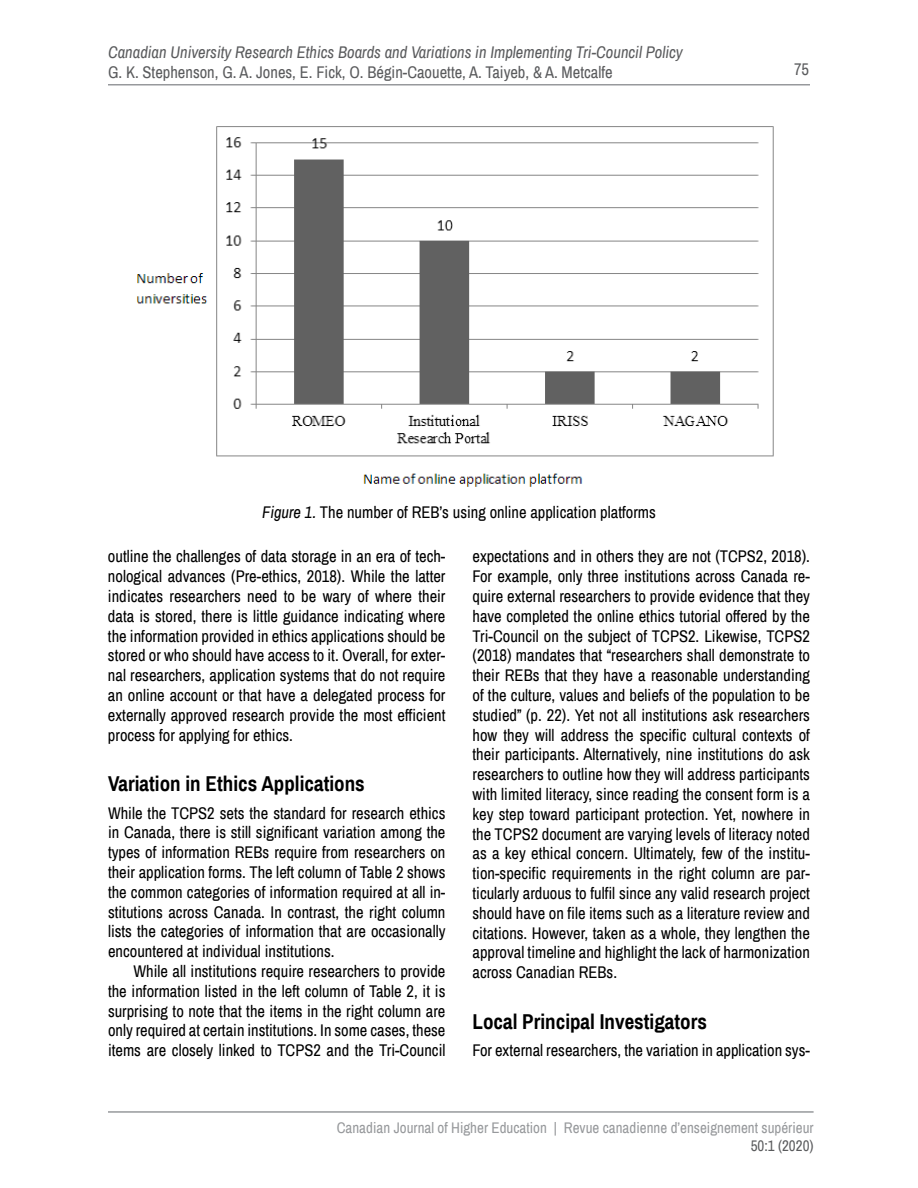
<style>
.page{position:relative;width:918px;height:1188px;background:#fff}
.page>*{position:absolute;margin:0;border:0;box-sizing:border-box;transform-origin:0 0}
.t1{font:700 21px "Archivo Narrow";color:#000}
.t2{font:16.5px/19.8px "Archivo Narrow";color:#000;text-align:justify}
.t3{font:italic 16.5px "Archivo Narrow";color:#5a5b5d}
.t4{font:16.5px "Archivo Narrow";color:#5a5b5d}
.t5{font:15px "Archivo Narrow";color:#97999c}
.t6{font:15px "Archivo Narrow";color:#5a5b5d}
.s1{font-style:italic}
</style>
<div class="page">
<hr style="left:108px;top:1111px;width:706px;height:2px;background:#97999c">
<hr style="left:108px;top:84px;width:702px;height:2px;background:#97999c">
<img style="left:136px;top:126px;width:638px;height:361px">
<p class="t3" style="left:108px;top:41px;width:576px">Canadian University Research Ethics Boards and Variations in Implementing Tri-Council Policy</p>
<p class="t4" style="left:108px;top:61px;width:506px">G. K. Stephenson, G. A. Jones, E. Fick, O. Bégin-Caouette, A. Taiyeb, &amp; A. Metcalfe</p>
<p class="t4" style="left:794px;top:58px;width:17px">75</p>
<p class="t2" style="left:262px;top:502px;width:395px"><span class="s1">Figure 1.</span> The number of REB’s using online application platforms</p>
<p class="t2" style="left:108px;top:546px;width:339px">outline the challenges of data storage in an era of tech&shy;nological advances (Pre-ethics, 2018). While the latter indicates researchers need to be wary of where their data is stored, there is little guidance indicating where the information provided in ethics applications should be stored or who should have access to it. Overall, for exter&shy;nal researchers, application systems that do not require an online account or that have a delegated process for externally approved research provide the most efficient process for applying for ethics.</p>
<p class="t1" style="left:108px;top:769px;width:258px">Variation in Ethics Applications</p>
<p class="t2" style="left:108px;top:803px;width:339px">While the TCPS2 sets the standard for research ethics in Canada, there is still significant variation among the types of information REBs require from researchers on their application forms. The left column of Table 2 shows the common categories of information required at all in&shy;stitutions across Canada. In contrast, the right column lists the categories of information that are occasionally encountered at individual institutions.</p>
<p class="t2" style="left:108px;top:961px;width:339px;text-indent:25px">While all institutions require researchers to provide the information listed in the left column of Table 2, it is surprising to note that the items in the right column are only required at certain institutions. In some cases, these items are closely linked to TCPS2 and the Tri-Council</p>
<p class="t2" style="left:473px;top:546px;width:339px">expectations and in others they are not (TCPS2, 2018).<br>For example, only three institutions across Canada re&shy;quire external researchers to provide evidence that they have completed the online ethics tutorial offered by the Tri-Council on the subject of TCPS2. Likewise, TCPS2 (2018) mandates that “researchers shall demonstrate to their REBs that they have a reasonable understanding of the culture, values and beliefs of the population to be studied” (p. 22). Yet not all institutions ask researchers how they will address the specific cultural contexts of their participants. Alternatively, nine institutions do ask researchers to outline how they will address participants with limited literacy, since reading the consent form is a key step toward participant protection. Yet, nowhere in the TCPS2 document are varying levels of literacy noted as a key ethical concern. Ultimately, few of the institu&shy;tion-specific requirements in the right column are par&shy;ticularly arduous to fulfil since any valid research project should have on file items such as a literature review and citations. However, taken as a whole, they lengthen the approval timeline and highlight the lack of harmonization across Canadian REBs.</p>
<p class="t1" style="left:472px;top:1007px;width:236px">Local Principal Investigators</p>
<p class="t2" style="left:472px;top:1040px;width:339px">For external researchers, the variation in application sys-</p>
<p class="t5" style="left:337px;top:1118px;width:478px">Canadian Journal of Higher Education | Revue canadienne d’enseignement supérieur</p>
<p class="t6" style="left:751px;top:1136px;width:64px">50:1 (2020)</p>
</div>
